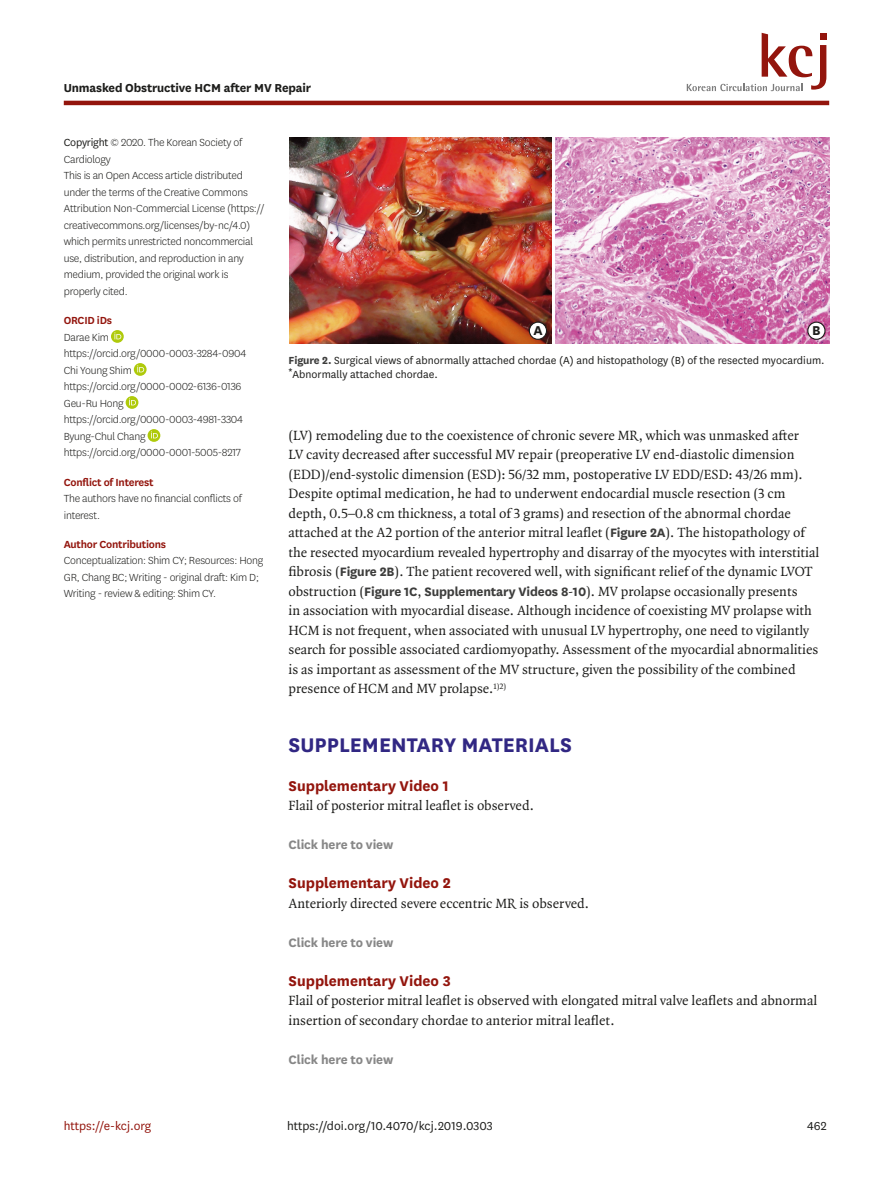
<style>
.page{position:relative;width:893px;height:1191px;background:#fff}
.page>*{position:absolute;margin:0;border:0;box-sizing:border-box;transform-origin:0 0}
.body_title1{font:700 23.1px "National";color:#312783}
.body_title2{font:700 16.5px "National";color:#93150d}
.t1{font:700 15px "National";color:#1d1d1b}
.body_p_first{font:14.25px/19.5px "Quadraat OT";color:#1d1d1b}
.body_p{font:700 14.25px "National";letter-spacing:-.01em;color:#878787}
.doi_running_footer{font:13.5px "National";color:#1d1d1b}
.alt-title-type{font:700 13.5px "National";letter-spacing:-.01em;color:#1d1d1b}
.t2{font:13.5px "National";color:#93150d}
.copyright_text{font:300 12px/16.5px "National";letter-spacing:-.02em;color:#1d1d1b}
.conflict_p{font:300 12px/16.5px "National";letter-spacing:-.02em;color:#1d1d1b}
.orcid_url_p{font:300 12px "National";letter-spacing:-.02em;color:#1d1d1b}
.fig_caption{font:12px/13.5px "National";color:#1d1d1b}
.orcid_name_p{font:300 12px "National";letter-spacing:-.02em;color:#1d1d1b}
.copyright_year{font:300 12px/16.5px "National";letter-spacing:-.02em;color:#1d1d1b}
.conflict_title{font:600 12px "National";letter-spacing:-.02em;color:#93150d}
.orcid_title{font:600 12px "National";letter-spacing:-.02em;color:#93150d}
.t3{font:11.85px "Arial Unicode MS";color:#1d1d1b}
.s1{font-weight:400}
.s2{font-weight:700;color:#3d3d3c}
.s3{font-family:"Arial Unicode MS";font-size:10.5px}
.s4{font-family:"National";font-weight:700;color:#3d3d3c}
</style>
<div class="page">
<svg style="left:111px;top:330px;width:13px;height:13px"></svg>
<svg style="left:114px;top:332px;width:7px;height:7px"></svg>
<svg style="left:134px;top:363px;width:13px;height:13px"></svg>
<svg style="left:137px;top:365px;width:7px;height:7px"></svg>
<svg style="left:126px;top:396px;width:12px;height:13px"></svg>
<svg style="left:129px;top:398px;width:7px;height:7px"></svg>
<svg style="left:148px;top:429px;width:12px;height:13px"></svg>
<svg style="left:151px;top:431px;width:7px;height:7px"></svg>
<hr style="left:64px;top:101px;width:765px;height:4px;background:#93150d">
<div style="left:820px;top:34px;width:7px;height:6px;background:#93150d"></div>
<svg style="left:687px;top:33px;width:139px;height:58px"></svg>
<img style="left:289px;top:137px;width:262px;height:207px">
<img style="left:555px;top:137px;width:274px;height:207px">
<div style="left:529px;top:322px;width:17px;height:17px;background:#fff;border-radius:50%"></div>
<div style="left:529px;top:321px;width:18px;height:19px;border:1px solid #1d1d1b;border-radius:50%"></div>
<div style="left:808px;top:322px;width:17px;height:17px;background:#fff;border-radius:50%"></div>
<div style="left:807px;top:321px;width:18px;height:19px;border:1px solid #1d1d1b;border-radius:50%"></div>
<p class="alt-title-type" style="left:64px;top:78px;width:249px">Unmasked Obstructive HCM after MV Repair</p>
<p class="copyright_year" style="left:64px;top:134px;width:180px"><span class="s1">Copyright</span> © 2020. The Korean Society of<br>Cardiology</p>
<p class="copyright_text" style="left:64px;top:167px;width:202px">This is an Open Access article distributed under the terms of the Creative Commons Attribution Non-Commercial License (https:// creativecommons.org/licenses/by-nc/4.0) which permits unrestricted noncommercial use, distribution, and reproduction in any medium, provided the original work is properly cited.</p>
<p class="orcid_title" style="left:64px;top:312px;width:50px">ORCID iDs</p>
<p class="orcid_name_p" style="left:64px;top:329px;width:47px">Darae Kim</p>
<p class="orcid_url_p" style="left:64px;top:346px;width:184px">https://orcid.org/0000-0003-3284-0904</p>
<p class="orcid_name_p" style="left:64px;top:362px;width:70px">Chi Young Shim</p>
<p class="orcid_url_p" style="left:64px;top:379px;width:179px">https://orcid.org/0000-0002-6136-0136</p>
<p class="orcid_name_p" style="left:64px;top:395px;width:61px">Geu-Ru Hong</p>
<p class="orcid_url_p" style="left:64px;top:412px;width:181px">https://orcid.org/0000-0003-4981-3304</p>
<p class="orcid_name_p" style="left:64px;top:428px;width:83px">Byung-Chul Chang</p>
<p class="orcid_url_p" style="left:64px;top:445px;width:179px">https://orcid.org/0000-0001-5005-8217</p>
<p class="conflict_title" style="left:64px;top:473px;width:91px">Conflict of Interest</p>
<p class="conflict_p" style="left:64px;top:490px;width:179px">The authors have no financial conflicts of interest.</p>
<p class="conflict_title" style="left:64px;top:536px;width:104px">Author Contributions</p>
<p class="conflict_p" style="left:64px;top:552px;width:201px">Conceptualization: Shim CY; Resources: Hong<br>GR, Chang BC; Writing - original draft: Kim D;<br>Writing - review &amp; editing: Shim CY.</p>
<p class="t3" style="left:419px;top:228px;width:6px">*</p>
<p class="t1" style="left:533px;top:319px;width:11px">A</p>
<p class="t1" style="left:812px;top:319px;width:10px">B</p>
<p class="fig_caption" style="left:289px;top:353px;width:537px"><span class="s2">Figure 2.</span> Surgical views of abnormally attached chordae (A) and histopathology (B) of the resected myocardium. <span class="s3">*</span>Abnormally attached chordae.</p>
<p class="body_p_first" style="left:289px;top:425px;width:532px">(LV) remodeling due to the coexistence of chronic severe MR, which was unmasked after<br>LV cavity decreased after successful MV repair (preoperative LV end-diastolic dimension (EDD)/end-systolic dimension (ESD): 56/32 mm, postoperative LV EDD/ESD: 43/26 mm).<br>Despite optimal medication, he had to underwent endocardial muscle resection (3 cm depth, 0.5–0.8 cm thickness, a total of 3 grams) and resection of the abnormal chordae attached at the A2 portion of the anterior mitral leaflet (<span class="s4">Figure 2A</span>). The histopathology of the resected myocardium revealed hypertrophy and disarray of the myocytes with interstitial fibrosis (<span class="s4">Figure 2B</span>). The patient recovered well, with significant relief of the dynamic LVOT obstruction (<span class="s4">Figure 1C</span>, <span class="s4">Supplementary Videos 8</span>-<span class="s4">10</span>). MV prolapse occasionally presents<br>in association with myocardial disease. Although incidence of coexisting MV prolapse with HCM is not frequent, when associated with unusual LV hypertrophy, one need to vigilantly search for possible associated cardiomyopathy. Assessment of the myocardial abnormalities is as important as assessment of the MV structure, given the possibility of the combined presence of HCM and MV prolapse.<sup>1)2)</sup></p>
<p class="body_title1" style="left:289px;top:728px;width:285px">SUPPLEMENTARY MATERIALS</p>
<p class="body_title2" style="left:289px;top:774px;width:162px">Supplementary Video 1</p>
<p class="body_p_first" style="left:289px;top:796px;width:247px">Flail of posterior mitral leaflet is observed.</p>
<p class="body_p" style="left:289px;top:835px;width:106px">Click here to view</p>
<p class="body_title2" style="left:289px;top:871px;width:164px">Supplementary Video 2</p>
<p class="body_p_first" style="left:289px;top:893px;width:302px">Anteriorly directed severe eccentric MR is observed.</p>
<p class="body_p" style="left:289px;top:932px;width:106px">Click here to view</p>
<p class="body_title2" style="left:289px;top:969px;width:164px">Supplementary Video 3</p>
<p class="body_p_first" style="left:289px;top:991px;width:530px">Flail of posterior mitral leaflet is observed with elongated mitral valve leaflets and abnormal insertion of secondary chordae to anterior mitral leaflet.</p>
<p class="body_p" style="left:289px;top:1049px;width:106px">Click here to view</p>
<p class="t2" style="left:64px;top:1117px;width:89px">https://e-kcj.org</p>
<p class="doi_running_footer" style="left:287px;top:1116px;width:207px">https://doi.org/10.4070/kcj.2019.0303</p>
<p class="doi_running_footer" style="left:807px;top:1116px;width:21px">462</p>
</div>
